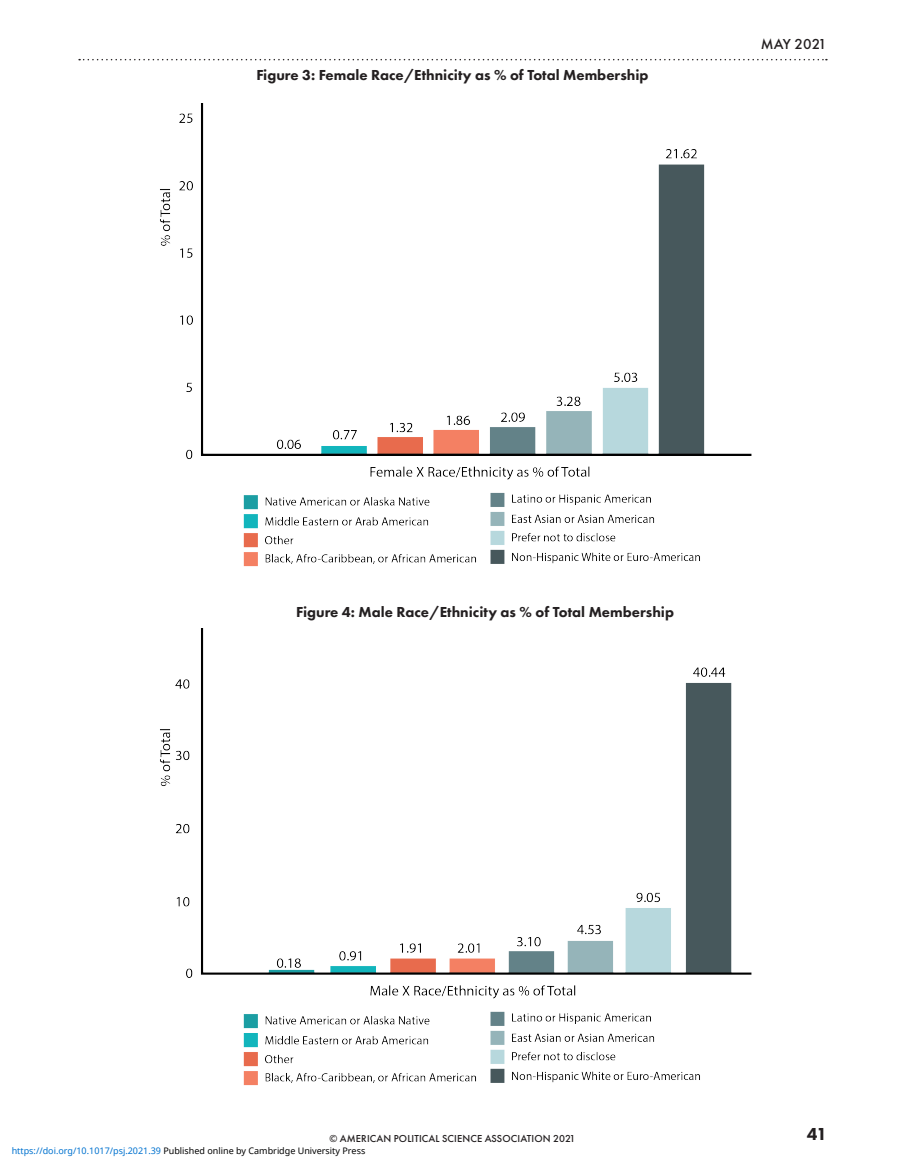
<style>
.page{position:relative;width:905px;height:1175px;background:#fff}
.page>*{position:absolute;margin:0;border:0;box-sizing:border-box;transform-origin:0 0}
.t1{font:800 18px "Futura PT";color:#231f20}
.t2{font:800 15px "Futura PT";color:#231f20}
.t3{font:500 15px "Futura PT";color:#231f20}
.t4{font:500 10.5px "Futura PT";letter-spacing:.01em;color:#231f20}
.t5{font:9px "Noto Sans";color:#000}
.s1{color:#0172cf}
</style>
<div class="page">
<svg style="left:79px;top:59px;width:747px;height:1px"></svg>
<img style="left:160px;top:628px;width:592px;height:458px">
<img style="left:160px;top:103px;width:592px;height:464px">
<p class="t2" style="left:256px;top:66px;width:393px">Figure 3: Female Race/Ethnicity as % of Total Membership</p>
<p class="t3" style="left:761px;top:35px;width:67px">MAY 2021</p>
<p class="t2" style="left:296px;top:603px;width:379px">Figure 4: Male Race/Ethnicity as % of Total Membership</p>
<p class="t4" style="left:329px;top:1132px;width:247px">© AMERICAN POLITICAL SCIENCE ASSOCIATION 2021</p>
<p class="t1" style="left:806px;top:1123px;width:22px">41</p>
<p class="t5" style="left:12px;top:1143px;width:355px"><span class="s1">https://doi.org/10.1017/psj.2021.39</span> Published online by Cambridge University Press</p>
</div>
